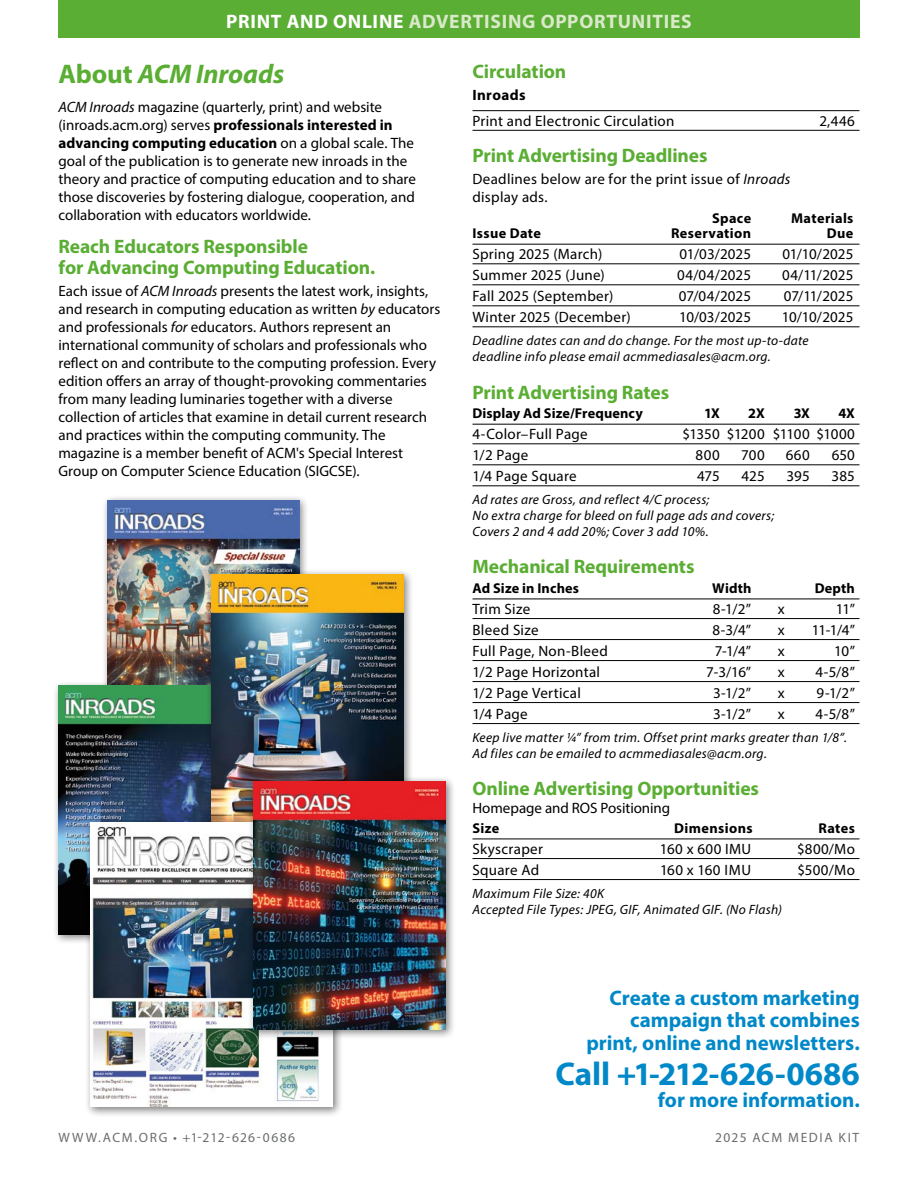
<style>
.page{position:relative;width:918px;height:1188px;background:#fff}
.page>*{position:absolute;margin:0;border:0;box-sizing:border-box;transform-origin:0 0}
.t1{font:700 33px "Myriad Pro";letter-spacing:-.01em;color:#0088c8}
.t2{font:italic 700 27px "Myriad Pro";letter-spacing:-.005em;color:#5aae33}
.t3{font:700 21px/22.5px "Myriad Pro";letter-spacing:-.005em;color:#0088c8;text-align:right}
.t4{font:700 19.5px/21px "Myriad Pro";letter-spacing:-.005em;color:#5aae33}
.t5{font:700 19.5px "Myriad Pro";letter-spacing:.04em;color:#dae9c9}
.t6{font:15px/18px "Myriad Pro";color:#000}
.t7{font:15px/18px "Myriad Pro";letter-spacing:.02em;color:#000}
.t8{font:15px "Myriad Pro";letter-spacing:.025em;color:#000}
.t9{font:700 15px "Myriad Pro";letter-spacing:.025em;color:#000}
.t10{font:700 14.25px "Myriad Pro";letter-spacing:.025em;color:#000}
.t11{font:italic 13.5px/15.8px "Myriad Pro";letter-spacing:.025em;color:#000}
.t12{font:13.5px "Myriad Pro";letter-spacing:.115em;color:#6b6d6d}
.s1{color:#fff}
.s2{font-style:italic}
.s3{font-style:normal}
.s4{font-weight:700}
</style>
<div class="page">
<div style="left:58px;top:0;width:802px;height:37px;background:#5aae33"></div>
<hr style="left:472px;top:110px;width:388px;height:1px;background:#000">
<hr style="left:472px;top:130px;width:388px;height:1px;background:#000">
<hr style="left:472px;top:244px;width:388px;height:1px;background:#000">
<hr style="left:472px;top:264px;width:388px;height:1px;background:#000">
<hr style="left:472px;top:285px;width:388px;height:1px;background:#000">
<hr style="left:472px;top:306px;width:388px;height:1px;background:#000">
<hr style="left:472px;top:327px;width:388px;height:1px;background:#000">
<hr style="left:472px;top:424px;width:388px;height:1px;background:#000">
<hr style="left:472px;top:444px;width:388px;height:1px;background:#000">
<hr style="left:472px;top:465px;width:388px;height:1px;background:#000">
<hr style="left:472px;top:486px;width:388px;height:1px;background:#000">
<hr style="left:472px;top:599px;width:388px;height:1px;background:#000">
<hr style="left:472px;top:618px;width:388px;height:1px;background:#000">
<hr style="left:472px;top:639px;width:388px;height:1px;background:#000">
<hr style="left:472px;top:660px;width:388px;height:1px;background:#000">
<hr style="left:472px;top:681px;width:388px;height:1px;background:#000">
<hr style="left:472px;top:702px;width:388px;height:1px;background:#000">
<hr style="left:472px;top:723px;width:388px;height:1px;background:#000">
<hr style="left:472px;top:839px;width:388px;height:1px;background:#000">
<hr style="left:472px;top:858px;width:388px;height:1px;background:#000">
<hr style="left:472px;top:879px;width:388px;height:1px;background:#000">
<div style="left:101px;top:494px;width:209px;height:266px;background:#000;opacity:.5"></div>
<img style="left:107px;top:500px;width:192px;height:180px">
<div style="left:52px;top:680px;width:209px;height:265px;background:#000;opacity:.5"></div>
<img style="left:58px;top:686px;width:148px;height:248px">
<div style="left:206px;top:568px;width:208px;height:265px;background:#000;opacity:.5"></div>
<img style="left:212px;top:574px;width:192px;height:242px">
<div style="left:84px;top:816px;width:260px;height:301px;background:#000;opacity:.5"></div>
<img style="left:90px;top:822px;width:243px;height:285px">
<div style="left:248px;top:775px;width:208px;height:265px;background:#000;opacity:.5"></div>
<img style="left:254px;top:781px;width:192px;height:249px">
<h3 class="t5" style="left:226px;top:9px;width:467px"><span class="s1">PRINT AND ONLINE</span> ADVERTISING OPPORTUNITIES</h3>
<h3 class="t4" style="left:472px;top:60px;width:95px">Circulation</h3>
<p class="t9" style="left:472px;top:85px;width:55px">Inroads</p>
<p class="t7" style="left:472px;top:111px;width:203px">Print and Electronic Circulation</p>
<p class="t6" style="left:819px;top:111px;width:37px">2,446</p>
<h3 class="t4" style="left:472px;top:144px;width:237px">Print Advertising Deadlines</h3>
<p class="t7" style="left:472px;top:170px;width:320px">Deadlines below are for the print issue of <span class="s2">Inroads </span>display ads.</p>
<p class="t10" style="left:712px;top:209px;width:41px">Space</p>
<p class="t10" style="left:791px;top:209px;width:64px">Materials</p>
<p class="t10" style="left:472px;top:224px;width:70px">Issue Date</p>
<p class="t10" style="left:671px;top:224px;width:82px">Reservation</p>
<p class="t10" style="left:827px;top:224px;width:28px">Due</p>
<p class="t6" style="left:472px;top:245px;width:131px">Spring 2025 (March)</p>
<p class="t6" style="left:680px;top:245px;width:73px">01/03/2025</p>
<p class="t6" style="left:782px;top:245px;width:73px">01/10/2025</p>
<p class="t7" style="left:472px;top:266px;width:134px">Summer 2025 (June)</p>
<p class="t6" style="left:677px;top:266px;width:75px">04/04/2025</p>
<p class="t6" style="left:782px;top:266px;width:73px">04/11/2025</p>
<p class="t7" style="left:472px;top:287px;width:142px">Fall 2025 (September)</p>
<p class="t6" style="left:679px;top:287px;width:74px">07/04/2025</p>
<p class="t6" style="left:784px;top:287px;width:71px">07/11/2025</p>
<p class="t7" style="left:472px;top:308px;width:160px">Winter 2025 (December)</p>
<p class="t6" style="left:679px;top:308px;width:74px">10/03/2025</p>
<p class="t6" style="left:782px;top:308px;width:73px">10/10/2025</p>
<p class="t11" style="left:472px;top:333px;width:338px">Deadline dates can and do change. For the most up-to-date deadline info please email acmmediasales@acm.org.</p>
<h3 class="t4" style="left:472px;top:381px;width:198px">Print Advertising Rates</h3>
<p class="t10" style="left:472px;top:404px;width:172px">Display Ad Size/Frequency</p>
<p class="t10" style="left:704px;top:404px;width:17px">1X</p>
<p class="t10" style="left:748px;top:404px;width:18px">2X</p>
<p class="t10" style="left:794px;top:404px;width:18px">3X</p>
<p class="t10" style="left:839px;top:404px;width:18px">4X</p>
<p class="t7" style="left:472px;top:425px;width:117px">4-Color–Full Page</p>
<p class="t6" style="left:682px;top:425px;width:174px">$1350 $1200 $1100 $1000</p>
<p class="t6" style="left:472px;top:446px;width:57px">1/2 Page</p>
<p class="t6" style="left:696px;top:446px;width:26px">800</p>
<p class="t6" style="left:741px;top:446px;width:25px">700</p>
<p class="t6" style="left:786px;top:446px;width:25px">660</p>
<p class="t6" style="left:832px;top:446px;width:25px">650</p>
<p class="t7" style="left:473px;top:467px;width:106px">1/4 Page Square</p>
<p class="t6" style="left:697px;top:467px;width:24px">475</p>
<p class="t6" style="left:742px;top:467px;width:25px">425</p>
<p class="t6" style="left:787px;top:467px;width:25px">395</p>
<p class="t6" style="left:832px;top:467px;width:25px">385</p>
<p class="t11" style="left:472px;top:492px;width:303px">Ad rates are Gross, and reflect 4/C process;<br>No extra charge for bleed on full page ads and covers;<br>Covers 2 and 4 add 20%; Cover 3 add 10%.</p>
<h3 class="t4" style="left:472px;top:556px;width:223px">Mechanical Requirements</h3>
<p class="t10" style="left:472px;top:579px;width:108px">Ad Size in Inches</p>
<p class="t10" style="left:712px;top:579px;width:41px">Width</p>
<p class="t10" style="left:815px;top:579px;width:42px">Depth</p>
<p class="t7" style="left:472px;top:600px;width:59px">Trim Size</p>
<p class="t6" style="left:713px;top:600px;width:40px">8-1/2”</p>
<p class="t6" style="left:778px;top:600px;width:8px">x</p>
<p class="t6" style="left:836px;top:600px;width:21px">11”</p>
<p class="t8" style="left:472px;top:621px;width:68px">Bleed Size</p>
<p class="t6" style="left:713px;top:621px;width:40px">8-3/4”</p>
<p class="t6" style="left:778px;top:621px;width:8px">x</p>
<p class="t6" style="left:812px;top:621px;width:45px">11-1/4”</p>
<p class="t7" style="left:472px;top:642px;width:137px">Full Page, Non-Bleed</p>
<p class="t6" style="left:715px;top:642px;width:38px">7-1/4”</p>
<p class="t6" style="left:778px;top:642px;width:8px">x</p>
<p class="t6" style="left:834px;top:642px;width:22px">10”</p>
<p class="t7" style="left:472px;top:663px;width:129px">1/2 Page Horizontal</p>
<p class="t6" style="left:706px;top:663px;width:46px">7-3/16”</p>
<p class="t6" style="left:778px;top:663px;width:8px">x</p>
<p class="t6" style="left:816px;top:663px;width:41px">4-5/8”</p>
<p class="t7" style="left:472px;top:684px;width:110px">1/2 Page Vertical</p>
<p class="t6" style="left:713px;top:684px;width:40px">3-1/2”</p>
<p class="t6" style="left:778px;top:684px;width:8px">x</p>
<p class="t6" style="left:817px;top:684px;width:40px">9-1/2”</p>
<p class="t6" style="left:472px;top:705px;width:57px">1/4 Page</p>
<p class="t6" style="left:713px;top:705px;width:40px">3-1/2”</p>
<p class="t6" style="left:778px;top:705px;width:8px">x</p>
<p class="t6" style="left:816px;top:705px;width:41px">4-5/8”</p>
<p class="t11" style="left:472px;top:730px;width:376px">Keep live matter ¼” from trim. Offset print marks greater than 1/8”.<br>Ad files can be emailed to acmmediasales@acm.org.</p>
<h3 class="t4" style="left:472px;top:778px;width:288px">Online Advertising Opportunities</h3>
<p class="t6" style="left:472px;top:799px;width:199px">Homepage and ROS Positioning</p>
<p class="t10" style="left:472px;top:819px;width:28px">Size</p>
<p class="t10" style="left:674px;top:819px;width:80px">Dimensions</p>
<p class="t10" style="left:818px;top:819px;width:38px">Rates</p>
<p class="t7" style="left:472px;top:840px;width:72px">Skyscraper</p>
<p class="t8" style="left:660px;top:840px;width:93px">160 x 600 IMU</p>
<p class="t6" style="left:797px;top:840px;width:59px">$800/Mo</p>
<p class="t6" style="left:472px;top:861px;width:68px">Square Ad</p>
<p class="t8" style="left:660px;top:861px;width:93px">160 x 160 IMU</p>
<p class="t6" style="left:797px;top:861px;width:59px">$500/Mo</p>
<p class="t11" style="left:472px;top:886px;width:311px">Maximum File Size: 40K<br>Accepted File Types: JPEG, GIF, Animated GIF. (No Flash)</p>
<h2 class="t2" style="left:58px;top:57px;width:227px"><span class="s3">About</span> ACM Inroads</h2>
<p class="t6" style="left:58px;top:97px;width:359px"><span class="s2">ACM Inroads</span> magazine (quarterly, print) and website (inroads.acm.org) serves <span class="s4">professionals interested in advancing computing education</span> on a global scale. The goal of the publication is to generate new inroads in the theory and practice of computing education and to share those discoveries by fostering dialogue, cooperation, and collaboration with educators worldwide.</p>
<h3 class="t4" style="left:58px;top:235px;width:318px">Reach Educators Responsible<br>for Advancing Computing Education.</h3>
<p class="t6" style="left:58px;top:282px;width:384px">Each issue of <span class="s2">ACM Inroads</span> presents the latest work, insights, and research in computing education as written <span class="s2">by</span> educators and professionals <span class="s2">for</span> educators. Authors represent an international community of scholars and professionals who reflect on and contribute to the computing profession. Every edition offers an array of thought-provoking commentaries from many leading luminaries together with a diverse collection of articles that examine in detail current research and practices within the computing community. The magazine is a member benefit of ACM's Special Interest Group on Computer Science Education (SIGCSE).</p>
<h3 class="t3" style="left:586px;top:986px;width:275px">Create a custom marketing campaign that combines print, online and newsletters.</h3>
<h1 class="t1" style="left:556px;top:1052px;width:306px">Call +1-212-626-0686</h1>
<h3 class="t3" style="left:658px;top:1088px;width:204px">for more information.</h3>
<p class="t12" style="left:59px;top:1129px;width:238px">WWW.ACM.ORG • +1-212-626-0686</p>
<p class="t12" style="left:715px;top:1129px;width:146px">2025 ACM MEDIA KIT</p>
</div>
